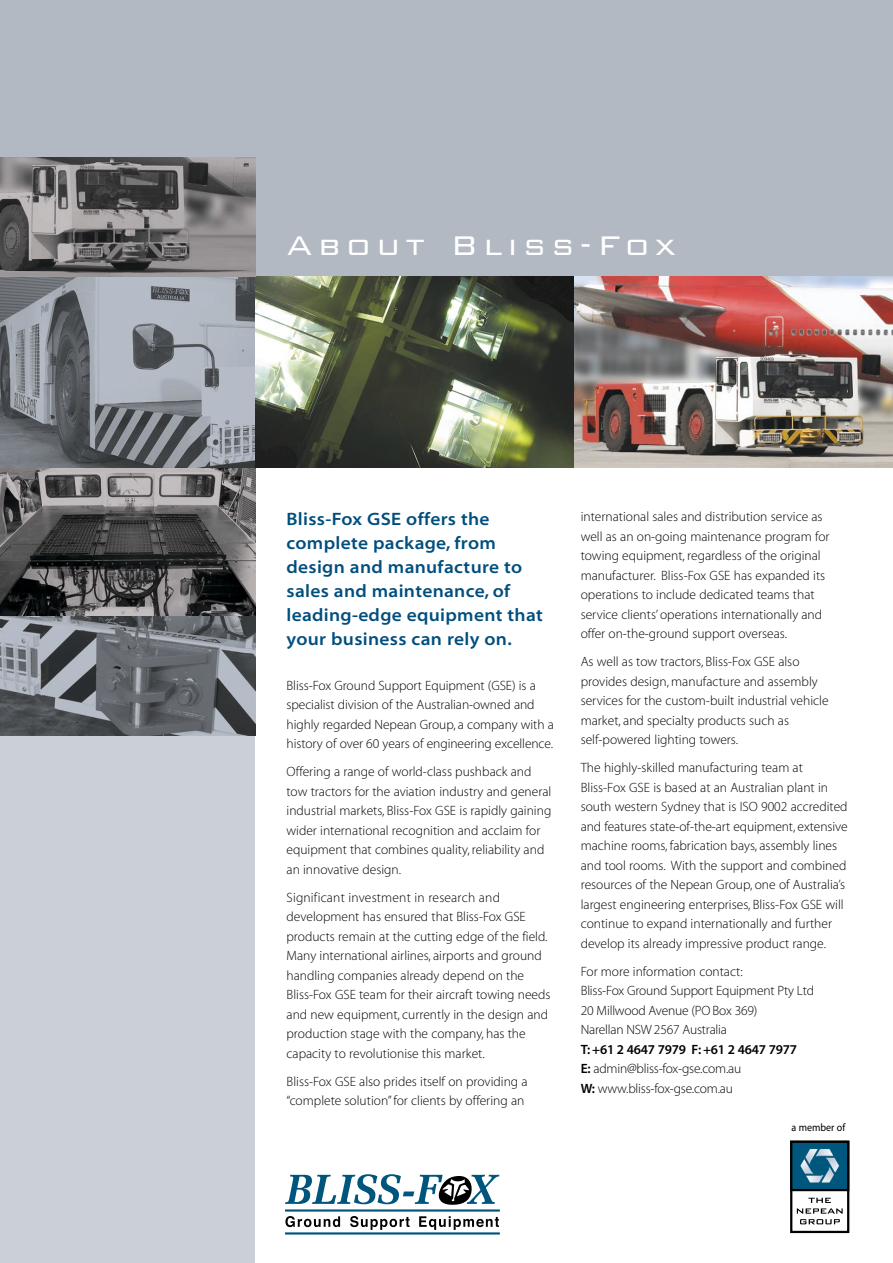
<style>
.page{position:relative;width:893px;height:1263px;background:#fff}
.page>*{position:absolute;margin:0;border:0;box-sizing:border-box;transform-origin:0 0}
.t1{font:300 36px "Bank Gothic BT";letter-spacing:.15em;color:#fff}
.t2{font:18px/24px "Myriad MM 565 700";letter-spacing:.015em;color:#004e7e}
.t3{font:13.5px/19.5px "Myriad MM 215 600";color:#000}
.t4{font:13.5px "Myriad MM 565 600";letter-spacing:-.015em;color:#000}
.t5{font:10.8px "Myriad MM 406 600";color:#000;scale:.93 1}
.s1{font-family:"Myriad MM 565 600"}
</style>
<div class="page">
<div style="left:790px;top:1141px;width:59px;height:92px;border:2px solid #000"></div>
<div style="left:791px;top:1142px;width:57px;height:48px;background:#00577d"></div>
<div style="left:790px;top:1141px;width:59px;height:50px;border:2px solid #000"></div>
<svg style="left:796px;top:1198px;width:46px;height:26px"></svg>
<svg style="left:800px;top:1149px;width:40px;height:34px"></svg>
<div style="left:0;top:276px;width:255px;height:987px;background:#cbd0d6"></div>
<div style="left:0;top:0;width:892px;height:276px;background:#b2b9c3"></div>
<img style="left:0;top:468px;width:255px;height:149px">
<svg style="left:0;top:617px;width:255px;height:119px;background:#6d7277"></svg>
<svg style="left:0;top:276px;width:255px;height:192px;background:#888d94"></svg>
<img style="left:255px;top:276px;width:319px;height:192px">
<img style="left:574px;top:276px;width:318px;height:192px">
<svg style="left:0;top:157px;width:255px;height:119px;background:#737071"></svg>
<svg style="left:285px;top:1174px;width:214px;height:31px"></svg>
<svg style="left:285px;top:1216px;width:55px;height:11px"></svg>
<svg style="left:350px;top:1216px;width:59px;height:14px"></svg>
<svg style="left:419px;top:1216px;width:80px;height:14px"></svg>
<hr style="left:285px;top:1209px;width:215px;height:3px;background:#00557d">
<hr style="left:285px;top:1232px;width:215px;height:3px;background:#00557d">
<h1 class="t1" style="left:286px;top:221px;width:391px">About Bliss-Fox</h1>
<h2 class="t2" style="left:286px;top:508px;width:258px">Bliss-Fox GSE offers the complete package, from design and manufacture to sales and maintenance, of leading-edge equipment that your business can rely on.</h2>
<p class="t3" style="left:286px;top:677px;width:269px">Bliss-Fox Ground Support Equipment (GSE) is a specialist division of the Australian-owned and highly regarded Nepean Group, a company with a history of over 60 years of engineering excellence.</p>
<p class="t3" style="left:286px;top:763px;width:266px">Offering a range of world-class pushback and tow tractors for the aviation industry and general industrial markets, Bliss-Fox GSE is rapidly gaining wider international recognition and acclaim for equipment that combines quality, reliability and an innovative design.</p>
<p class="t3" style="left:286px;top:889px;width:265px">Significant investment in research and development has ensured that Bliss-Fox GSE products remain at the cutting edge of the field.<br>Many international airlines, airports and ground handling companies already depend on the Bliss-Fox GSE team for their aircraft towing needs and new equipment, currently in the design and production stage with the company, has the capacity to revolutionise this market.</p>
<p class="t3" style="left:286px;top:1073px;width:242px">Bliss-Fox GSE also prides itself on providing a “complete solution” for clients by offering an</p>
<p class="t3" style="left:580px;top:508px;width:250px">international sales and distribution service as well as an on-going maintenance program for towing equipment, regardless of the original manufacturer. Bliss-Fox GSE has expanded its operations to include dedicated teams that service clients’ operations internationally and offer on-the-ground support overseas.</p>
<p class="t3" style="left:580px;top:653px;width:249px">As well as tow tractors, Bliss-Fox GSE also provides design, manufacture and assembly services for the custom-built industrial vehicle market, and specialty products such as self-powered lighting towers.</p>
<p class="t3" style="left:580px;top:759px;width:268px">The highly-skilled manufacturing team at Bliss-Fox GSE is based at an Australian plant in south western Sydney that is ISO 9002 accredited and features state-of-the-art equipment, extensive machine rooms, fabrication bays, assembly lines and tool rooms. With the support and combined resources of the Nepean Group, one of Australia’s largest engineering enterprises, Bliss-Fox GSE will continue to expand internationally and further develop its already impressive product range.</p>
<p class="t3" style="left:580px;top:963px;width:235px">For more information contact:<br>Bliss-Fox Ground Support Equipment Pty Ltd 20 Millwood Avenue (PO Box 369)<br>Narellan NSW 2567 Australia</p>
<p class="t4" style="left:580px;top:1044px;width:218px">T: +61 2 4647 7979 F: +61 2 4647 7977</p>
<p class="t3" style="left:580px;top:1060px;width:162px"><span class="s1">E:</span> admin@bliss-fox-gse.com.au<br><span class="s1">W:</span> www.bliss-fox-gse.com.au</p>
<p class="t5" style="left:791px;top:1123px;width:59px">a member of</p>
</div>
